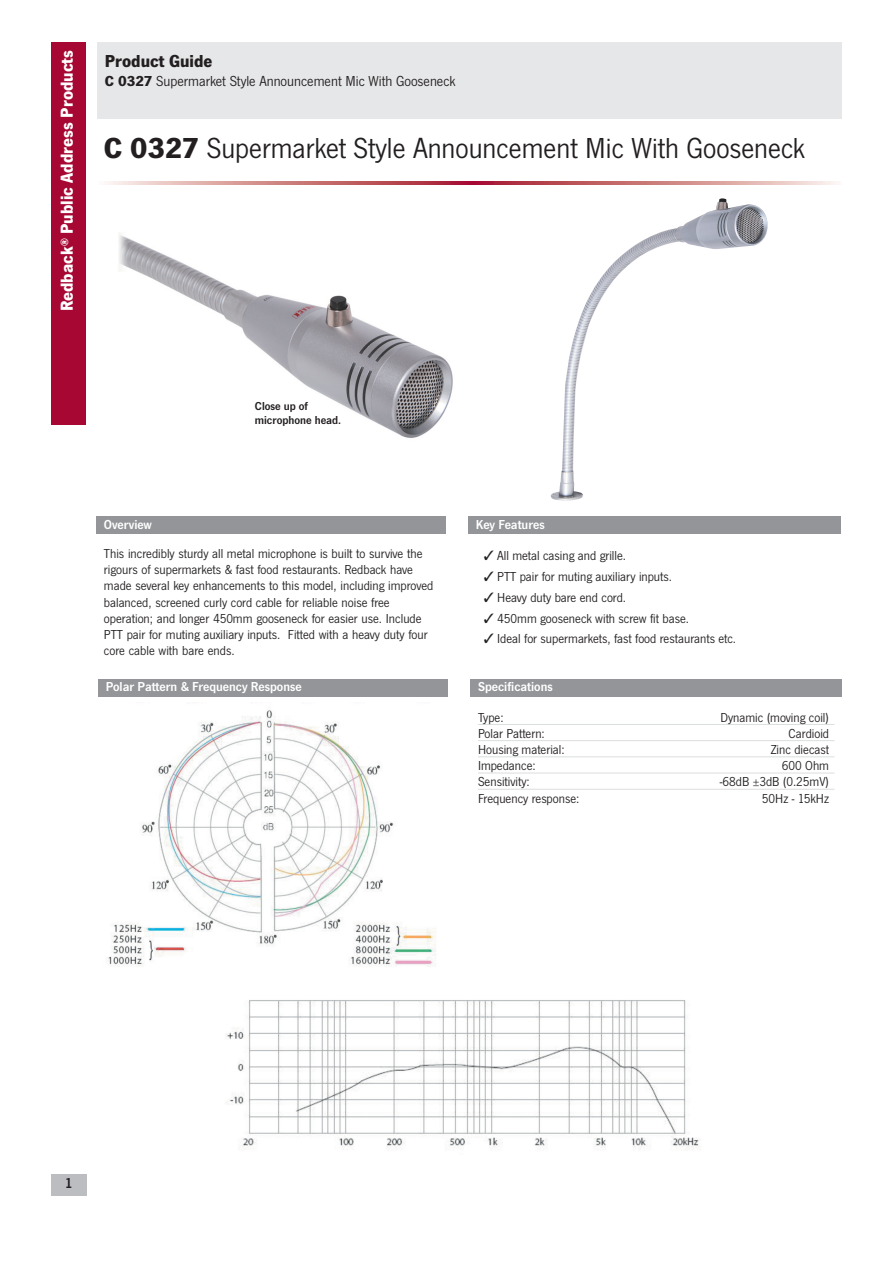
<style>
.page{position:relative;width:893px;height:1263px;background:#fff}
.page>*{position:absolute;margin:0;border:0;box-sizing:border-box;transform-origin:0 0}
.t1{font:30px "News Got T";color:#231f20}
.t2{font:700 18px "News Got T";color:#fff}
.t3{font:700 18px "News Got T";color:#231f20}
.t4{font:15px "News Got T";color:#231f20}
.t5{font:600 15px "News Got T";color:#231f20}
.t6{font:13.5px/16.2px "News Got T";color:#231f20}
.t7{font:600 13.5px "News Got T";color:#fff}
.t8{font:600 12px/14.4px "News Got T";color:#231f20}
.s1{font-weight:700}
</style>
<div class="page">
<div style="left:51px;top:1174px;width:35px;height:21px;background:#bcbdc0"></div>
<svg style="left:107px;top:181px;width:730px;height:4px;background:#cd8083"></svg>
<div style="left:51px;top:43px;width:35px;height:382px;background:#a60733"></div>
<div style="left:96px;top:517px;width:350px;height:17px;background:#939598"></div>
<div style="left:468px;top:517px;width:373px;height:17px;background:#939598"></div>
<img style="left:119px;top:234px;width:334px;height:204px">
<img style="left:551px;top:198px;width:217px;height:303px">
<hr style="left:478px;top:724px;width:356px;height:1px;background:#dcdddf">
<hr style="left:478px;top:740px;width:356px;height:1px;background:#dcdddf">
<hr style="left:478px;top:756px;width:356px;height:1px;background:#dcdddf">
<hr style="left:478px;top:773px;width:356px;height:1px;background:#dcdddf">
<hr style="left:478px;top:789px;width:356px;height:1px;background:#dcdddf">
<div style="left:470px;top:680px;width:372px;height:17px;background:#939598"></div>
<div style="left:97px;top:43px;width:745px;height:76px;background:#e6e7e9"></div>
<div style="left:98px;top:680px;width:350px;height:17px;background:#939598"></div>
<img style="left:106px;top:710px;width:330px;height:257px">
<img style="left:225px;top:1000px;width:476px;height:150px">
<h2 class="t2" style="left:61px;top:311px;width:263px;rotate:-90deg">Redback<sup>®</sup> Public Address Products</h2>
<h2 class="t3" style="left:105px;top:54px;width:109px">Product Guide</h2>
<p class="t4" style="left:105px;top:76px;width:352px"><span class="s1">C 0327</span> Supermarket Style Announcement Mic With Gooseneck</p>
<h1 class="t1" style="left:104px;top:138px;width:703px"><span class="s1">C 0327</span> Supermarket Style Announcement Mic With Gooseneck</h1>
<p class="t8" style="left:255px;top:399px;width:88px">Close up of microphone head.</p>
<p class="t7" style="left:104px;top:519px;width:50px">Overview</p>
<p class="t7" style="left:476px;top:519px;width:70px">Key Features</p>
<p class="t6" style="left:104px;top:546px;width:331px">This incredibly sturdy all metal microphone is built to survive the rigours of supermarkets &amp; fast food restaurants. Redback have made several key enhancements to this model, including improved balanced, screened curly cord cable for reliable noise free operation; and longer 450mm gooseneck for easier use. Include PTT pair for muting auxiliary inputs. Fitted with a heavy duty four core cable with bare ends.</p>
<p class="t7" style="left:106px;top:682px;width:197px">Polar Pattern &amp; Frequency Response</p>
<p class="t6" style="left:484px;top:549px;width:144px">✓ All metal casing and grille.</p>
<p class="t6" style="left:484px;top:569px;width:190px">✓ PTT pair for muting auxiliary inputs.</p>
<p class="t6" style="left:484px;top:590px;width:144px">✓ Heavy duty bare end cord.</p>
<p class="t6" style="left:484px;top:611px;width:207px">✓ 450mm gooseneck with screw fit base.</p>
<p class="t6" style="left:484px;top:632px;width:254px">✓ Ideal for supermarkets, fast food restaurants etc.</p>
<p class="t7" style="left:478px;top:682px;width:76px">Specifications</p>
<p class="t6" style="left:478px;top:710px;width:27px">Type:</p>
<p class="t6" style="left:720px;top:710px;width:110px">Dynamic (moving coil)</p>
<p class="t6" style="left:478px;top:726px;width:68px">Polar Pattern:</p>
<p class="t6" style="left:788px;top:726px;width:42px">Cardioid</p>
<p class="t6" style="left:478px;top:742px;width:88px">Housing material:</p>
<p class="t6" style="left:771px;top:742px;width:60px">Zinc diecast</p>
<p class="t6" style="left:478px;top:759px;width:59px">Impedance:</p>
<p class="t6" style="left:782px;top:759px;width:49px">600 Ohm</p>
<p class="t6" style="left:478px;top:775px;width:53px">Sensitivity:</p>
<p class="t6" style="left:720px;top:775px;width:111px">-68dB ±3dB (0.25mV)</p>
<p class="t6" style="left:478px;top:791px;width:103px">Frequency response:</p>
<p class="t6" style="left:762px;top:791px;width:69px">50Hz - 15kHz</p>
<p class="t5" style="left:65px;top:1178px;width:9px">1</p>
</div>
